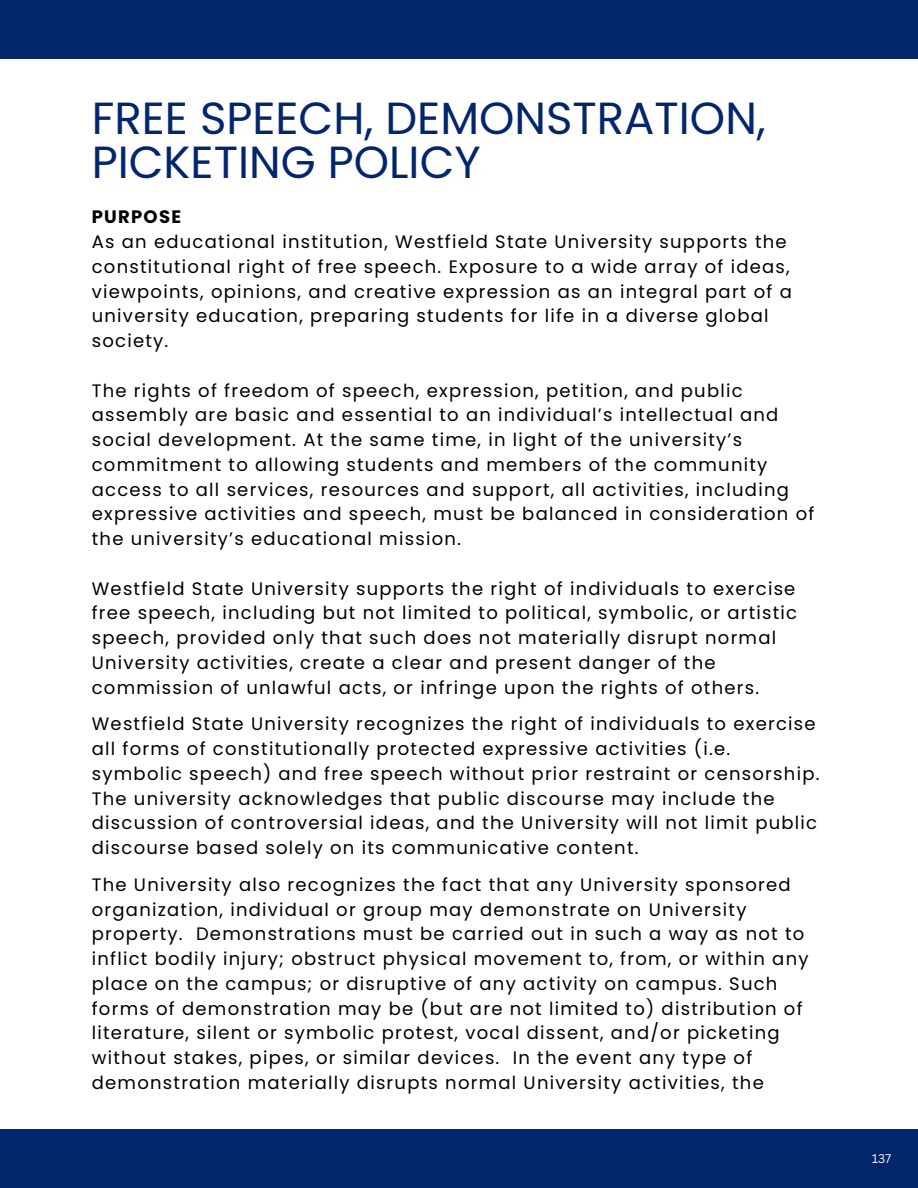
<style>
.page{position:relative;width:918px;height:1188px;background:#fff}
.page>*{position:absolute;margin:0;border:0;box-sizing:border-box;transform-origin:0 0}
.t1{font:45px/43.8px "Poppins";color:#03256c}
.t2{font:18px/24.8px "Poppins";letter-spacing:.07em;color:#000}
.t3{font:12.15px "Canva Sans";color:#fff}
.s1{font-weight:700}
</style>
<div class="page">
<div style="left:0;top:0;width:918px;height:59px;background:#03256c"></div>
<div style="left:0;top:1129px;width:918px;height:59px;background:#03256c"></div>
<p class="t1" style="left:92px;top:96px;width:676px">FREE SPEECH, DEMONSTRATION,<br>PICKETING POLICY</p>
<h1 class="t2" style="left:92px;top:205px;width:702px"><span class="s1">PURPOSE<br></span>As an educational institution, Westfield State University supports the constitutional right of free speech. Exposure to a wide array of ideas, viewpoints, opinions, and creative expression as an integral part of a university education, preparing students for life in a diverse global society.</h1>
<h2 class="t2" style="left:92px;top:378px;width:724px">The rights of freedom of speech, expression, petition, and public assembly are basic and essential to an individual’s intellectual and social development. At the same time, in light of the university’s commitment to allowing students and members of the community access to all services, resources and support, all activities, including expressive activities and speech, must be balanced in consideration of the university’s educational mission.</h2>
<h2 class="t2" style="left:92px;top:576px;width:707px">Westfield State University supports the right of individuals to exercise free speech, including but not limited to political, symbolic, or artistic speech, provided only that such does not materially disrupt normal University activities, create a clear and present danger of the commission of unlawful acts, or infringe upon the rights of others.</h2>
<h2 class="t2" style="left:92px;top:712px;width:729px">Westfield State University recognizes the right of individuals to exercise all forms of constitutionally protected expressive activities (i.e. symbolic speech) and free speech without prior restraint or censorship.<br>The university acknowledges that public discourse may include the discussion of controversial ideas, and the University will not limit public discourse based solely on its communicative content.</h2>
<h2 class="t2" style="left:92px;top:872px;width:718px">The University also recognizes the fact that any University sponsored organization, individual or group may demonstrate on University property. Demonstrations must be carried out in such a way as not to inflict bodily injury; obstruct physical movement to, from, or within any place on the campus; or disruptive of any activity on campus. Such forms of demonstration may be (but are not limited to) distribution of literature, silent or symbolic protest, vocal dissent, and/or picketing without stakes, pipes, or similar devices. In the event any type of demonstration materially disrupts normal University activities, the</h2>
<p class="t3" style="left:872px;top:1150px;width:21px">137</p>
</div>
